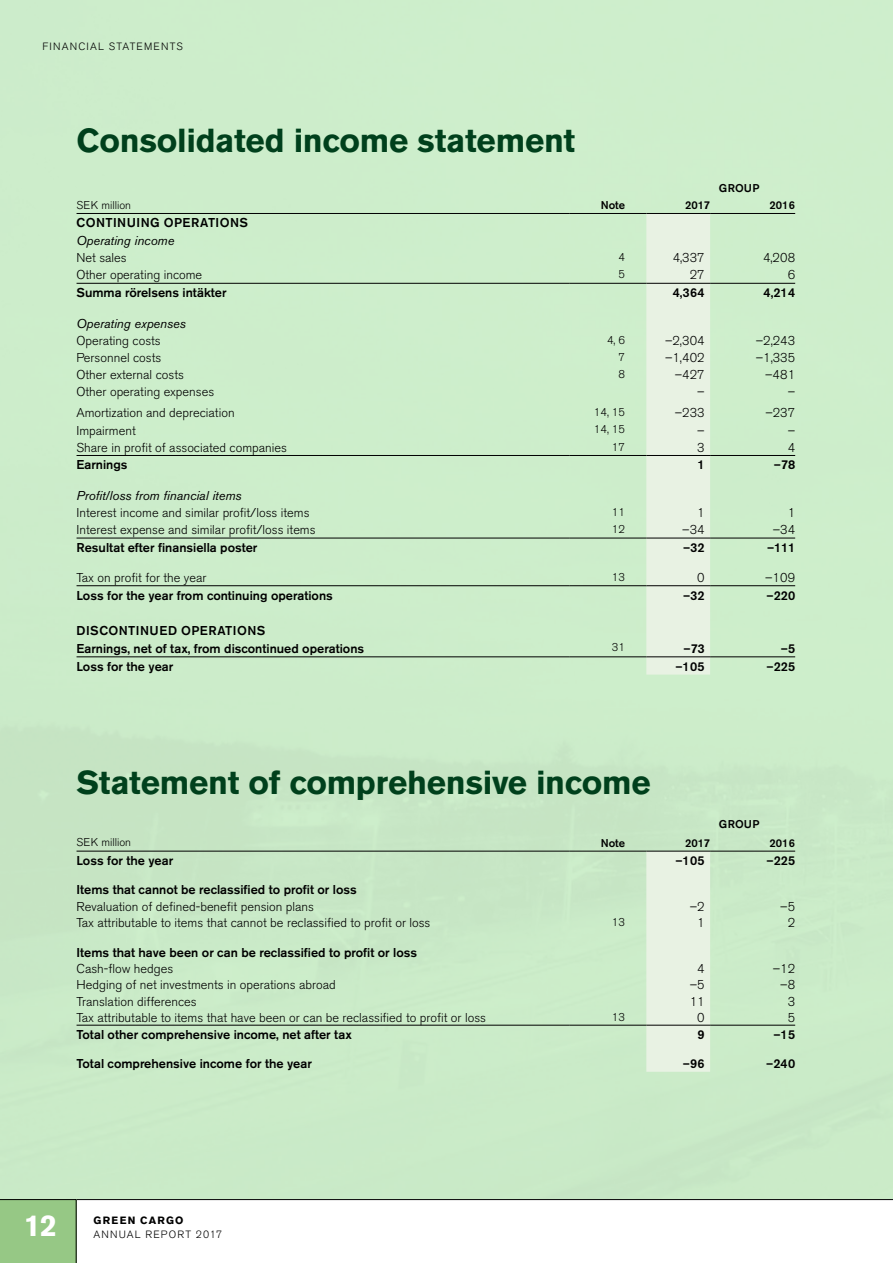
<style>
.page{position:relative;width:893px;height:1263px;background:#fff}
.page>*{position:absolute;margin:0;border:0;box-sizing:border-box;transform-origin:0 0}
.t1{font:700 33px "Akzidenz Grotesk BE";letter-spacing:-.005em;color:#00401c}
.t2{font:700 30px "Akzidenz Grotesk BE";color:#fff}
.t3{font:300 12.75px "Akzidenz Grotesk BE";color:#000}
.t4{font:500 12.75px/17.7px "Akzidenz Grotesk BE";color:#000}
.t5{font:italic 12.75px "Akzidenz Grotesk BE";color:#000}
.t6{font:500 12.75px "Akzidenz Grotesk BE";letter-spacing:.035em;color:#000}
.t7{font:300 11.25px "Akzidenz Grotesk BE";color:#000}
.t8{font:500 11.25px "Akzidenz Grotesk BE";color:#000}
.t9{font:300 10.5px "Akzidenz Grotesk BE";letter-spacing:.11em;color:#000}
.t10{font:700 10.5px "Akzidenz Grotesk BE";letter-spacing:.125em;color:#000}
</style>
<div class="page">
<div style="left:0;top:0;width:893px;height:1199px;background:#cdedcb"></div>
<div style="left:646px;top:214px;width:64px;height:461px;background:#e8f2e3"></div>
<hr style="left:77px;top:283px;width:493px;height:1px;background:#000">
<hr style="left:570px;top:283px;width:76px;height:1px;background:#000">
<hr style="left:646px;top:283px;width:64px;height:1px;background:#000">
<hr style="left:710px;top:283px;width:85px;height:1px;background:#000">
<hr style="left:77px;top:455px;width:493px;height:1px;background:#000">
<hr style="left:570px;top:455px;width:76px;height:1px;background:#000">
<hr style="left:646px;top:455px;width:64px;height:1px;background:#000">
<hr style="left:710px;top:455px;width:85px;height:1px;background:#000">
<hr style="left:646px;top:538px;width:64px;height:1px;background:#000">
<hr style="left:710px;top:538px;width:85px;height:1px;background:#000">
<hr style="left:646px;top:657px;width:64px;height:1px;background:#000">
<hr style="left:710px;top:657px;width:85px;height:1px;background:#000">
<hr style="left:77px;top:538px;width:493px;height:1px;background:#000">
<hr style="left:77px;top:657px;width:493px;height:1px;background:#000">
<hr style="left:570px;top:538px;width:76px;height:1px;background:#000">
<hr style="left:570px;top:657px;width:76px;height:1px;background:#000">
<hr style="left:77px;top:585px;width:493px;height:1px;background:#000">
<hr style="left:570px;top:585px;width:76px;height:1px;background:#000">
<hr style="left:646px;top:585px;width:64px;height:1px;background:#000">
<hr style="left:710px;top:585px;width:85px;height:1px;background:#000">
<hr style="left:77px;top:213px;width:493px;height:1px;background:#000">
<hr style="left:570px;top:213px;width:76px;height:1px;background:#000">
<hr style="left:646px;top:213px;width:64px;height:1px;background:#000">
<hr style="left:710px;top:213px;width:85px;height:1px;background:#000">
<div style="left:646px;top:852px;width:64px;height:220px;background:#e8f2e3"></div>
<hr style="left:77px;top:851px;width:493px;height:1px;background:#000">
<hr style="left:570px;top:851px;width:76px;height:1px;background:#000">
<hr style="left:646px;top:851px;width:64px;height:1px;background:#000">
<hr style="left:710px;top:851px;width:85px;height:1px;background:#000">
<hr style="left:77px;top:1025px;width:493px;height:1px;background:#000">
<hr style="left:570px;top:1025px;width:76px;height:1px;background:#000">
<hr style="left:646px;top:1025px;width:64px;height:1px;background:#000">
<hr style="left:710px;top:1025px;width:85px;height:1px;background:#000">
<svg style="left:77px;top:1199px;width:816px;height:2px;background:#7f7f7f"></svg>
<div style="left:0;top:1199px;width:77px;height:64px;background:#96c885"></div>
<p class="t9" style="left:43px;top:41px;width:142px">FINANCIAL STATEMENTS</p>
<h1 class="t1" style="left:77px;top:122px;width:500px">Consolidated income statement</h1>
<p class="t8" style="left:719px;top:181px;width:42px">GROUP</p>
<p class="t7" style="left:77px;top:198px;width:56px">SEK million</p>
<p class="t8" style="left:601px;top:198px;width:26px">Note</p>
<p class="t8" style="left:685px;top:198px;width:27px">2017</p>
<p class="t8" style="left:769px;top:198px;width:27px">2016</p>
<p class="t6" style="left:77px;top:215px;width:173px">CONTINUING OPERATIONS</p>
<p class="t5" style="left:77px;top:233px;width:99px">Operating income</p>
<p class="t3" style="left:77px;top:251px;width:52px">Net sales</p>
<p class="t7" style="left:618px;top:251px;width:8px">4</p>
<p class="t3" style="left:673px;top:251px;width:33px">4,337</p>
<p class="t3" style="left:763px;top:251px;width:34px">4,208</p>
<p class="t3" style="left:77px;top:268px;width:127px">Other operating income</p>
<p class="t7" style="left:618px;top:268px;width:8px">5</p>
<p class="t3" style="left:690px;top:268px;width:16px">27</p>
<p class="t3" style="left:788px;top:268px;width:9px">6</p>
<p class="t4" style="left:77px;top:284px;width:152px">Summa rörelsens intäkter</p>
<p class="t4" style="left:673px;top:284px;width:33px">4,364</p>
<p class="t4" style="left:764px;top:284px;width:33px">4,214</p>
<p class="t5" style="left:77px;top:316px;width:111px">Operating expenses</p>
<p class="t3" style="left:77px;top:333px;width:86px">Operating costs</p>
<p class="t7" style="left:607px;top:334px;width:20px">4, 6</p>
<p class="t3" style="left:665px;top:333px;width:41px">–2,304</p>
<p class="t3" style="left:756px;top:333px;width:41px">–2,243</p>
<p class="t3" style="left:77px;top:350px;width:86px">Personnel costs</p>
<p class="t7" style="left:618px;top:351px;width:8px">7</p>
<p class="t3" style="left:665px;top:350px;width:41px">–1,402</p>
<p class="t3" style="left:756px;top:350px;width:41px">–1,335</p>
<p class="t3" style="left:77px;top:368px;width:109px">Other external costs</p>
<p class="t7" style="left:618px;top:368px;width:8px">8</p>
<p class="t3" style="left:675px;top:368px;width:31px">–427</p>
<p class="t3" style="left:765px;top:368px;width:32px">–481</p>
<p class="t3" style="left:77px;top:385px;width:139px">Other operating expenses</p>
<p class="t3" style="left:697px;top:385px;width:9px">–</p>
<p class="t3" style="left:788px;top:385px;width:9px">–</p>
<p class="t3" style="left:77px;top:406px;width:160px">Amortization and depreciation</p>
<p class="t7" style="left:594px;top:406px;width:33px">14, 15</p>
<p class="t3" style="left:675px;top:406px;width:31px">–233</p>
<p class="t3" style="left:765px;top:406px;width:31px">–237</p>
<p class="t3" style="left:77px;top:423px;width:61px">Impairment</p>
<p class="t7" style="left:594px;top:423px;width:33px">14, 15</p>
<p class="t3" style="left:697px;top:423px;width:9px">–</p>
<p class="t3" style="left:788px;top:423px;width:9px">–</p>
<p class="t3" style="left:77px;top:440px;width:212px">Share in profit of associated companies</p>
<p class="t7" style="left:612px;top:440px;width:15px">17</p>
<p class="t3" style="left:697px;top:440px;width:9px">3</p>
<p class="t3" style="left:788px;top:440px;width:9px">4</p>
<p class="t4" style="left:77px;top:456px;width:52px">Earnings</p>
<p class="t4" style="left:697px;top:456px;width:9px">1</p>
<p class="t4" style="left:774px;top:456px;width:23px">–78</p>
<p class="t5" style="left:77px;top:488px;width:167px">Profit/loss from financial items</p>
<p class="t3" style="left:77px;top:505px;width:234px">Interest income and similar profit/loss items</p>
<p class="t7" style="left:612px;top:506px;width:15px">11</p>
<p class="t3" style="left:697px;top:505px;width:9px">1</p>
<p class="t3" style="left:788px;top:505px;width:9px">1</p>
<p class="t3" style="left:77px;top:523px;width:241px">Interest expense and similar profit/loss items</p>
<p class="t7" style="left:612px;top:523px;width:15px">12</p>
<p class="t3" style="left:682px;top:523px;width:24px">–34</p>
<p class="t3" style="left:773px;top:523px;width:24px">–34</p>
<p class="t4" style="left:77px;top:539px;width:182px">Resultat efter finansiella poster</p>
<p class="t4" style="left:683px;top:539px;width:23px">–32</p>
<p class="t4" style="left:767px;top:539px;width:30px">–111</p>
<p class="t3" style="left:77px;top:570px;width:131px">Tax on profit for the year</p>
<p class="t7" style="left:612px;top:571px;width:15px">13</p>
<p class="t3" style="left:697px;top:570px;width:9px">0</p>
<p class="t3" style="left:765px;top:570px;width:32px">–109</p>
<p class="t4" style="left:77px;top:586px;width:258px">Loss for the year from continuing operations</p>
<p class="t4" style="left:683px;top:586px;width:23px">–32</p>
<p class="t4" style="left:766px;top:586px;width:30px">–220</p>
<p class="t4" style="left:77px;top:622px;width:289px">DISCONTINUED OPERATIONS<br>Earnings, net of tax, from discontinued operations</p>
<p class="t7" style="left:612px;top:641px;width:15px">31</p>
<p class="t4" style="left:684px;top:640px;width:22px">–73</p>
<p class="t4" style="left:781px;top:640px;width:16px">–5</p>
<p class="t4" style="left:77px;top:657px;width:98px">Loss for the year</p>
<p class="t4" style="left:675px;top:657px;width:31px">–105</p>
<p class="t4" style="left:766px;top:657px;width:30px">–225</p>
<h1 class="t1" style="left:77px;top:764px;width:576px">Statement of comprehensive income</h1>
<p class="t8" style="left:719px;top:817px;width:42px">GROUP</p>
<p class="t7" style="left:77px;top:836px;width:56px">SEK million</p>
<p class="t8" style="left:601px;top:836px;width:26px">Note</p>
<p class="t8" style="left:685px;top:836px;width:27px">2017</p>
<p class="t8" style="left:769px;top:836px;width:27px">2016</p>
<p class="t4" style="left:77px;top:851px;width:98px">Loss for the year</p>
<p class="t4" style="left:675px;top:851px;width:31px">–105</p>
<p class="t4" style="left:766px;top:851px;width:30px">–225</p>
<p class="t4" style="left:77px;top:881px;width:282px">Items that cannot be reclassified to profit or loss</p>
<p class="t3" style="left:77px;top:899px;width:239px">Revaluation of defined-benefit pension plans</p>
<p class="t3" style="left:690px;top:899px;width:16px">–2</p>
<p class="t3" style="left:780px;top:899px;width:16px">–5</p>
<p class="t3" style="left:77px;top:915px;width:355px">Tax attributable to items that cannot be reclassified to profit or loss</p>
<p class="t7" style="left:612px;top:915px;width:15px">13</p>
<p class="t3" style="left:697px;top:915px;width:9px">1</p>
<p class="t3" style="left:788px;top:915px;width:9px">2</p>
<p class="t4" style="left:77px;top:943px;width:342px">Items that have been or can be reclassified to profit or loss</p>
<p class="t3" style="left:77px;top:961px;width:98px">Cash-flow hedges</p>
<p class="t3" style="left:697px;top:961px;width:9px">4</p>
<p class="t3" style="left:773px;top:961px;width:24px">–12</p>
<p class="t3" style="left:77px;top:978px;width:261px">Hedging of net investments in operations abroad</p>
<p class="t3" style="left:690px;top:978px;width:16px">–5</p>
<p class="t3" style="left:780px;top:978px;width:16px">–8</p>
<p class="t3" style="left:77px;top:994px;width:122px">Translation differences</p>
<p class="t3" style="left:690px;top:994px;width:16px">11</p>
<p class="t3" style="left:788px;top:994px;width:9px">3</p>
<p class="t3" style="left:77px;top:1010px;width:411px">Tax attributable to items that have been or can be reclassified to profit or loss</p>
<p class="t7" style="left:612px;top:1010px;width:15px">13</p>
<p class="t3" style="left:697px;top:1010px;width:9px">0</p>
<p class="t3" style="left:788px;top:1010px;width:9px">5</p>
<p class="t4" style="left:77px;top:1025px;width:277px">Total other comprehensive income, net after tax</p>
<p class="t4" style="left:697px;top:1025px;width:9px">9</p>
<p class="t4" style="left:773px;top:1025px;width:23px">–15</p>
<p class="t4" style="left:77px;top:1055px;width:237px">Total comprehensive income for the year</p>
<p class="t4" style="left:683px;top:1055px;width:23px">–96</p>
<p class="t4" style="left:766px;top:1055px;width:30px">–240</p>
<h2 class="t2" style="left:24px;top:1208px;width:35px">12</h2>
<p class="t10" style="left:94px;top:1214px;width:91px">GREEN CARGO</p>
<p class="t9" style="left:94px;top:1228px;width:130px">ANNUAL REPORT 2017</p>
</div>
